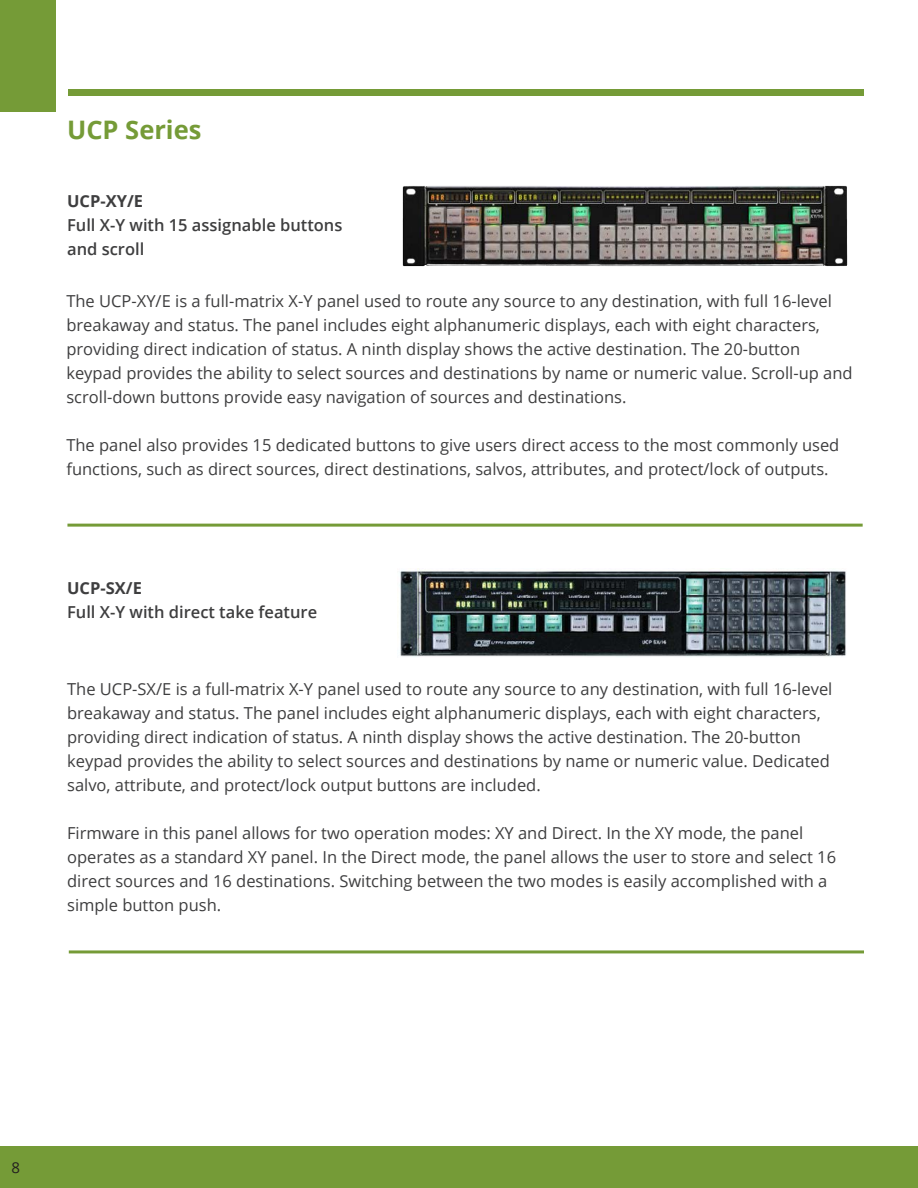
<style>
.page{position:relative;width:918px;height:1188px;background:#fff}
.page>*{position:absolute;margin:0;border:0;box-sizing:border-box;transform-origin:0 0}
.t1{font:700 25.5px "Open Sans";color:#759b37}
.t2{font:16.5px/24px "Open Sans";color:#3e3e3f}
.t3{font:600 16.5px "Open Sans";color:#3e3e3f}
.t4{font:700 16.5px "Open Sans";color:#3e3e3f}
.t5{font:15px "Open Sans";color:#231f20}
</style>
<div class="page">
<div style="left:0;top:1147px;width:918px;height:41px;background:#759b37"></div>
<div style="left:0;top:0;width:56px;height:111px;background:#759b37"></div>
<div style="left:68px;top:89px;width:795px;height:6px;background:#759b37"></div>
<hr style="left:67px;top:524px;width:796px;height:3px;background:#759b37">
<hr style="left:69px;top:950px;width:795px;height:3px;background:#759b37">
<img style="left:402px;top:185px;width:446px;height:82px">
<img style="left:399px;top:569px;width:447px;height:88px">
<p class="t1" style="left:67px;top:112px;width:136px">UCP Series</p>
<p class="t4" style="left:67px;top:190px;width:78px">UCP-XY/E</p>
<p class="t3" style="left:67px;top:214px;width:277px">Full X-Y with 15 assignable buttons</p>
<p class="t3" style="left:67px;top:238px;width:79px">and scroll</p>
<p class="t2" style="left:66px;top:289px;width:788px">The UCP-XY/E is a full-matrix X-Y panel used to route any source to any destination, with full 16-level breakaway and status. The panel includes eight alphanumeric displays, each with eight characters, providing direct indication of status. A ninth display shows the active destination. The 20-button keypad provides the ability to select sources and destinations by name or numeric value. Scroll-up and scroll-down buttons provide easy navigation of sources and destinations.</p>
<p class="t2" style="left:66px;top:433px;width:775px">The panel also provides 15 dedicated buttons to give users direct access to the most commonly used functions, such as direct sources, direct destinations, salvos, attributes, and protect/lock of outputs.</p>
<p class="t4" style="left:67px;top:577px;width:76px">UCP-SX/E</p>
<p class="t3" style="left:67px;top:601px;width:252px">Full X-Y with direct take feature</p>
<p class="t2" style="left:67px;top:676px;width:767px">The UCP-SX/E is a full-matrix X-Y panel used to route any source to any destination, with full 16-level breakaway and status. The panel includes eight alphanumeric displays, each with eight characters, providing direct indication of status. A ninth display shows the active destination. The 20-button keypad provides the ability to select sources and destinations by name or numeric value. Dedicated salvo, attribute, and protect/lock output buttons are included.</p>
<p class="t2" style="left:67px;top:820px;width:771px">Firmware in this panel allows for two operation modes: XY and Direct. In the XY mode, the panel operates as a standard XY panel. In the Direct mode, the panel allows the user to store and select 16 direct sources and 16 destinations. Switching between the two modes is easily accomplished with a simple button push.</p>
<p class="t5" style="left:12px;top:1157px;width:10px">8</p>
</div>
